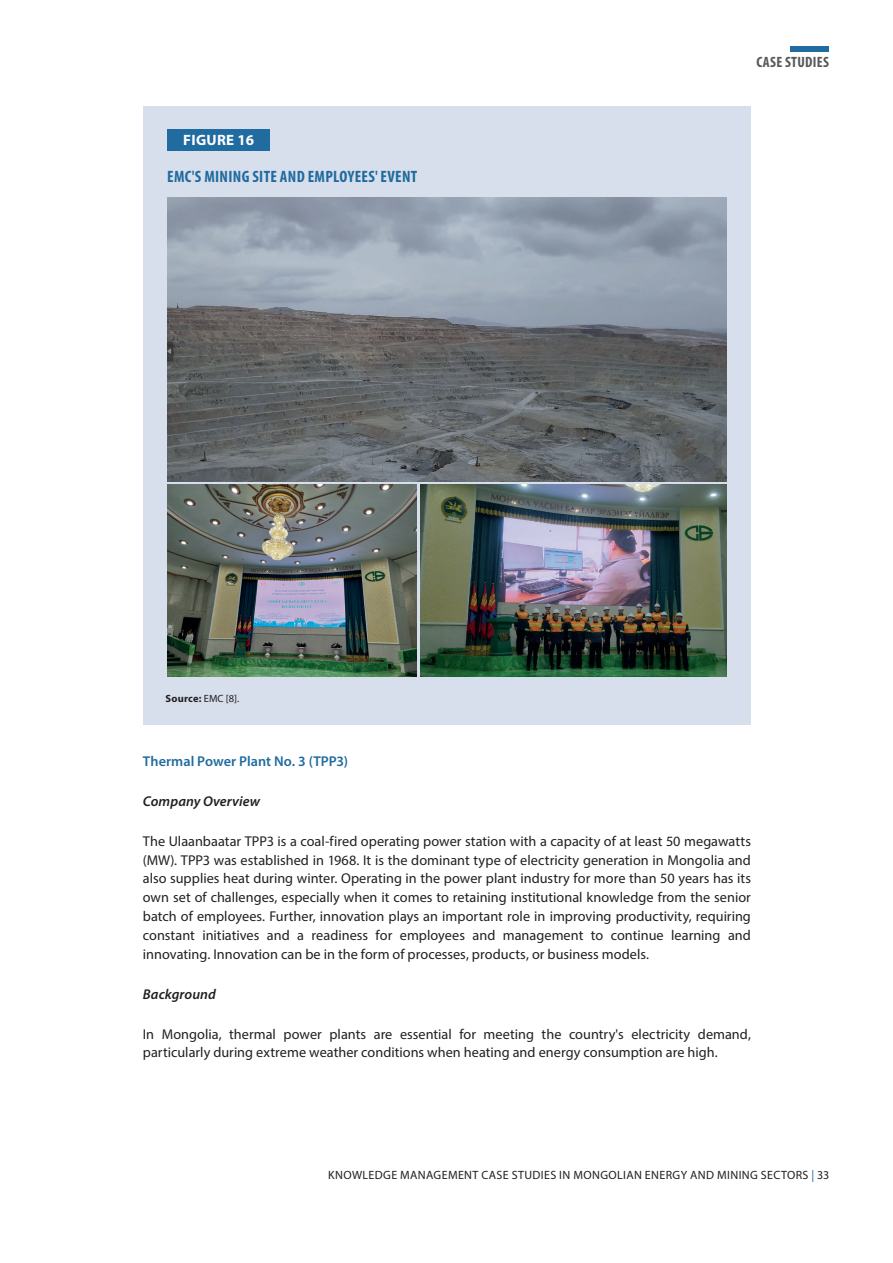
<style>
.page{position:relative;width:893px;height:1263px;background:#fff}
.page>*{position:absolute;margin:0;border:0;box-sizing:border-box;transform-origin:0 0}
.t1{font:700 condensed 16.5px "Myriad Pro";letter-spacing:.02em;color:#206b9f}
.t2{font:700 condensed 15px "Myriad Pro";letter-spacing:.02em;color:#57585a}
.t3{font:700 15px "Myriad Pro";letter-spacing:.02em;color:#fff}
.t4{font:14.25px/18.8px "Myriad Pro";color:#231f20;text-align:justify}
.t5{font:600 14.25px "Myriad Pro";letter-spacing:.005em;color:#206b9f}
.t6{font:italic 600 14.25px "Myriad Pro";letter-spacing:.005em;color:#231f20}
.t7{font:12px "Myriad Pro";letter-spacing:.03em;color:#231f20}
.t8{font:700 10.5px "Myriad Pro";letter-spacing:.02em;color:#231f20}
.s1{font-weight:400}
.s2{color:#206b9f}
</style>
<div class="page">
<div style="left:143px;top:106px;width:608px;height:619px;background:#d8dfec"></div>
<div style="left:167px;top:129px;width:103px;height:21px;background:#206b9f"></div>
<img style="left:167px;top:197px;width:559px;height:284px">
<img style="left:420px;top:484px;width:306px;height:192px">
<img style="left:167px;top:484px;width:250px;height:192px">
<div style="left:791px;top:47px;width:38px;height:5px;background:#206b9f"></div>
<p class="t3" style="left:183px;top:130px;width:72px">FIGURE 16</p>
<p class="t1" style="left:167px;top:166px;width:252px">EMC'S MINING SITE AND EMPLOYEES' EVENT</p>
<p class="t8" style="left:166px;top:692px;width:75px">Source: <span class="s1">EMC [8].</span></p>
<p class="t2" style="left:756px;top:52px;width:74px">CASE STUDIES</p>
<p class="t5" style="left:143px;top:752px;width:207px">Thermal Power Plant No. 3 (TPP3)</p>
<p class="t6" style="left:143px;top:792px;width:119px">Company Overview</p>
<p class="t4" style="left:143px;top:831px;width:610px">The Ulaanbaatar TPP3 is a coal-fired operating power station with a capacity of at least 50 megawatts (MW). TPP3 was established in 1968. It is the dominant type of electricity generation in Mongolia and also supplies heat during winter. Operating in the power plant industry for more than 50 years has its own set of challenges, especially when it comes to retaining institutional knowledge from the senior batch of employees. Further, innovation plays an important role in improving productivity, requiring constant initiatives and a readiness for employees and management to continue learning and innovating. Innovation can be in the form of processes, products, or business models.</p>
<p class="t6" style="left:143px;top:985px;width:75px">Background</p>
<p class="t4" style="left:143px;top:1024px;width:610px">In Mongolia, thermal power plants are essential for meeting the country's electricity demand, particularly during extreme weather conditions when heating and energy consumption are high.</p>
<p class="t7" style="left:328px;top:1168px;width:502px">KNOWLEDGE MANAGEMENT CASE STUDIES IN MONGOLIAN ENERGY AND MINING SECTORS <span class="s2">|</span> 33</p>
</div>
